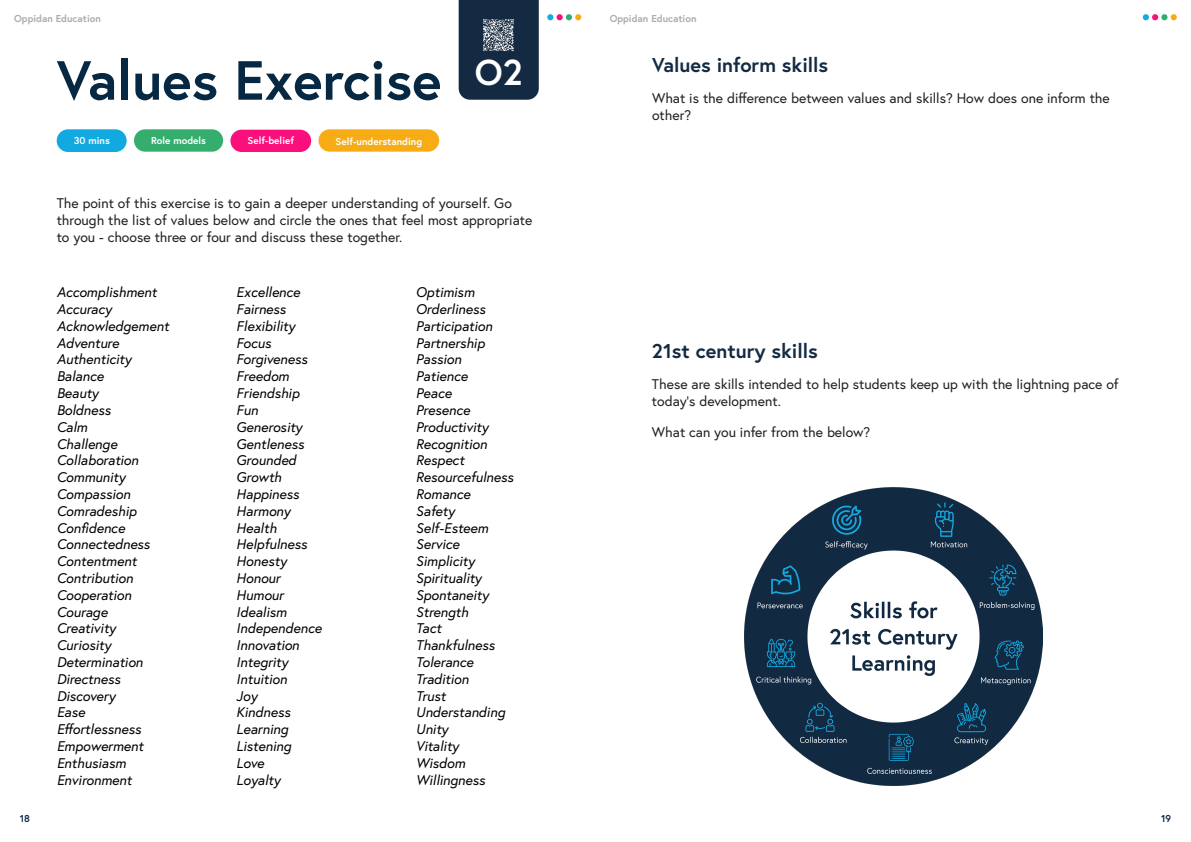
<style>
.page{position:relative;width:1191px;height:842px;background:#fff}
.page>*{position:absolute;margin:0;border:0;box-sizing:border-box;transform-origin:0 0}
.t1{font:700 55px "Europa";color:#062842}
.t2{font:700 36px "Europa";color:#fff}
.t3{font:700 20px "Europa";color:#132a42}
.t4{font:italic 14px/16.8px "Europa";color:#000}
.t5{font:14px/16.8px "Europa";color:#231f20}
.t6{font:700 10px "Europa";color:#fff}
.t7{font:700 10px "Europa";color:#ababab}
.t8{font:700 10px "Europa";color:#132a42}
</style>
<div class="page">
<svg style="left:547px;top:14px;width:6px;height:6px"></svg>
<div style="left:556px;top:14px;width:7px;height:6px;background:#fa0f7d;border-radius:50%"></div>
<svg style="left:566px;top:14px;width:15px;height:6px"></svg>
<div style="left:1142px;top:14px;width:7px;height:6px;background:#17a9e3;border-radius:50%"></div>
<svg style="left:1152px;top:14px;width:24px;height:6px"></svg>
<div style="left:459px;top:0;width:80px;height:100px;background:#132a42"></div>
<img style="left:481px;top:18px;width:35px;height:34px">
<div style="left:57px;top:129px;width:70px;height:23px;background:#12a9e1;border-radius:11px"></div>
<div style="left:134px;top:129px;width:89px;height:23px;background:#34ad6d;border-radius:11px"></div>
<div style="left:230px;top:130px;width:81px;height:22px;background:#fa0f7d;border-radius:11px"></div>
<div style="left:318px;top:129px;width:121px;height:23px;background:#f7ac16;border-radius:11px"></div>
<img style="left:744px;top:488px;width:298px;height:297px">
<p class="t7" style="left:14px;top:12px;width:88px">Oppidan Education</p>
<p class="t7" style="left:609px;top:12px;width:88px">Oppidan Education</p>
<p class="t1" style="left:57px;top:43px;width:386px">Values Exercise</p>
<p class="t2" style="left:475px;top:48px;width:49px">O2</p>
<p class="t3" style="left:652px;top:52px;width:178px">Values inform skills</p>
<p class="t5" style="left:652px;top:90px;width:459px">What is the difference between values and skills? How does one inform the other?</p>
<p class="t6" style="left:74px;top:134px;width:38px">30 mins</p>
<p class="t6" style="left:151px;top:134px;width:57px">Role models</p>
<p class="t6" style="left:247px;top:134px;width:48px">Self-belief</p>
<p class="t6" style="left:335px;top:134px;width:88px">Self-understanding</p>
<p class="t8" style="left:20px;top:812px;width:12px">18</p>
<p class="t5" style="left:57px;top:195px;width:477px">The point of this exercise is to gain a deeper understanding of yourself. Go through the list of values below and circle the ones that feel most appropriate to you - choose three or four and discuss these together.</p>
<p class="t4" style="left:57px;top:284px;width:114px">Accomplishment<br>Accuracy<br>Acknowledgement<br>Adventure<br>Authenticity<br>Balance</p>
<p class="t4" style="left:57px;top:385px;width:43px">Beauty</p>
<p class="t4" style="left:57px;top:401px;width:56px">Boldness</p>
<p class="t4" style="left:57px;top:418px;width:32px">Calm</p>
<p class="t4" style="left:57px;top:435px;width:95px">Challenge<br>Collaboration<br>Community<br>Compassion<br>Comradeship<br>Confidence<br>Connectedness<br>Contentment<br>Contribution<br>Cooperation<br>Courage</p>
<p class="t4" style="left:57px;top:620px;width:61px">Creativity</p>
<p class="t4" style="left:57px;top:637px;width:88px">Curiosity<br>Determination<br>Directness<br>Discovery</p>
<p class="t4" style="left:57px;top:704px;width:30px">Ease</p>
<p class="t4" style="left:57px;top:721px;width:88px">Effortlessness<br>Empowerment<br>Enthusiasm<br>Environment</p>
<p class="t4" style="left:236px;top:284px;width:65px">Excellence</p>
<p class="t4" style="left:236px;top:301px;width:51px">Fairness</p>
<p class="t4" style="left:236px;top:317px;width:60px">Flexibility</p>
<p class="t4" style="left:236px;top:334px;width:36px">Focus</p>
<p class="t4" style="left:236px;top:351px;width:73px">Forgiveness<br>Freedom</p>
<p class="t4" style="left:236px;top:385px;width:65px">Friendship</p>
<p class="t4" style="left:236px;top:401px;width:23px">Fun</p>
<p class="t4" style="left:236px;top:418px;width:69px">Generosity<br>Gentleness<br>Grounded</p>
<p class="t4" style="left:236px;top:469px;width:47px">Growth</p>
<p class="t4" style="left:236px;top:485px;width:64px">Happiness<br>Harmony</p>
<p class="t4" style="left:236px;top:519px;width:42px">Health</p>
<p class="t4" style="left:236px;top:536px;width:72px">Helpfulness<br>Honesty</p>
<p class="t4" style="left:236px;top:569px;width:46px">Honour</p>
<p class="t4" style="left:236px;top:586px;width:49px">Humour</p>
<p class="t4" style="left:236px;top:603px;width:87px">Idealism<br>Independence<br>Innovation</p>
<p class="t4" style="left:236px;top:653px;width:53px">Integrity</p>
<p class="t4" style="left:236px;top:670px;width:52px">Intuition</p>
<p class="t4" style="left:236px;top:687px;width:23px">Joy</p>
<p class="t4" style="left:236px;top:704px;width:56px">Kindness</p>
<p class="t4" style="left:236px;top:721px;width:53px">Learning</p>
<p class="t4" style="left:236px;top:737px;width:56px">Listening</p>
<p class="t4" style="left:236px;top:754px;width:29px">Love</p>
<p class="t4" style="left:236px;top:771px;width:46px">Loyalty</p>
<p class="t4" style="left:416px;top:284px;width:78px">Optimism<br>Orderliness<br>Participation<br>Partnership</p>
<p class="t4" style="left:416px;top:351px;width:47px">Passion</p>
<p class="t4" style="left:416px;top:368px;width:53px">Patience</p>
<p class="t4" style="left:416px;top:385px;width:37px">Peace</p>
<p class="t4" style="left:416px;top:401px;width:99px">Presence<br>Productivity<br>Recognition<br>Respect<br>Resourcefulness<br>Romance</p>
<p class="t4" style="left:416px;top:502px;width:40px">Safety</p>
<p class="t4" style="left:416px;top:519px;width:74px">Self-Esteem<br>Service</p>
<p class="t4" style="left:416px;top:553px;width:74px">Simplicity<br>Spirituality<br>Spontaneity<br>Strength</p>
<p class="t4" style="left:416px;top:620px;width:27px">Tact</p>
<p class="t4" style="left:416px;top:637px;width:81px">Thankfulness<br>Tolerance</p>
<p class="t4" style="left:416px;top:670px;width:54px">Tradition</p>
<p class="t4" style="left:416px;top:687px;width:31px">Trust</p>
<p class="t4" style="left:416px;top:704px;width:91px">Understanding<br>Unity</p>
<p class="t4" style="left:416px;top:737px;width:45px">Vitality</p>
<p class="t4" style="left:416px;top:754px;width:51px">Wisdom</p>
<p class="t4" style="left:416px;top:771px;width:71px">Willingness</p>
<p class="t3" style="left:652px;top:337px;width:167px">21st century skills</p>
<p class="t5" style="left:652px;top:375px;width:468px">These are skills intended to help students keep up with the lightning pace of today’s development.</p>
<p class="t5" style="left:652px;top:423px;width:220px">What can you infer from the below?</p>
<p class="t8" style="left:1161px;top:812px;width:12px">19</p>
</div>
